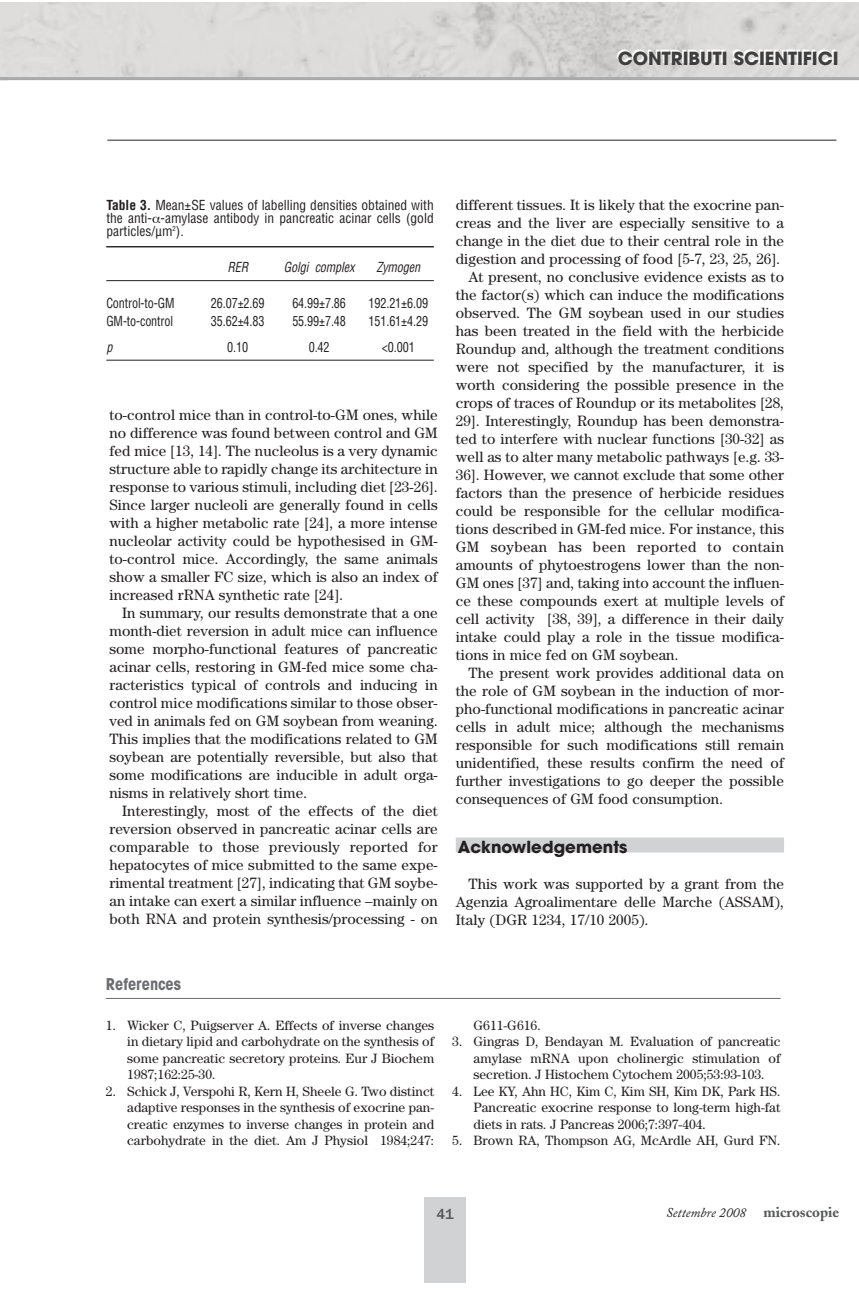
<style>
.page{position:relative;width:859px;height:1291px;background:#fff}
.page>*{position:absolute;margin:0;border:0;box-sizing:border-box;transform-origin:0 0}
.t1{font:700 18px "Avant Garde";color:#3e3e3f}
.t2{font:700 16.5px "Avant Garde";letter-spacing:.005em;color:#231f20}
.t3{font:700 condensed 16.5px "Avant Garde";color:#6c6d70}
.t4{font:15px/18px "Century";letter-spacing:.005em;color:#231f20;text-align:justify}
.t5{font:15px "Century";letter-spacing:.025em;color:#231f20}
.t6{font:500 15px "Franklin Gothic";color:#57585a}
.t7{font:13.5px/16.5px "Century";color:#231f20;text-align:justify}
.t8{font:condensed 13.5px/12.8px "Helvetica";letter-spacing:-.005em;color:#231f20;text-align:justify}
.t9{font:condensed 13.5px "Helvetica";letter-spacing:-.005em;color:#231f20;scale:.9 1}
.t10{font:italic 13.5px "Adobe Caslon";color:#231f20}
.t11{font:italic condensed 13.5px "Helvetica";letter-spacing:-.01em;color:#231f20;scale:.9 1}
.s1{font-weight:700}
.s2{font-weight:700;font-style:normal;font-size:15px;color:#57585a}
</style>
<div class="page">
<hr style="left:107px;top:139px;width:729px;height:2px;background:#6c6d70">
<hr style="left:0;top:77px;width:858px;height:3px;background:#a8a9ad">
<div style="left:455px;top:837px;width:328px;height:15px;background:#d1d2d4"></div>
<hr style="left:106px;top:246px;width:327px;height:1px;background:#231f20">
<hr style="left:106px;top:280px;width:327px;height:1px;background:#231f20">
<hr style="left:106px;top:360px;width:327px;height:1px;background:#231f20">
<div style="left:424px;top:1197px;width:42px;height:85px;background:#d1d2d4"></div>
<hr style="left:106px;top:998px;width:674px;height:1px;background:#6c6d70">
<p class="t1" style="left:617px;top:52px;width:222px">CONTRIBUTI SCIENTIFICI</p>
<p class="t8" style="left:106px;top:200px;width:329px"><span class="s1">Table 3.</span> Mean±SE values of labelling densities obtained with the anti- -amylase antibody in pancreatic acinar cells (gold particles/µm<sup>2</sup>).</p>
<p class="t11" style="left:227px;top:262px;width:24px">RER</p>
<p class="t11" style="left:284px;top:262px;width:80px">Golgi complex</p>
<p class="t11" style="left:376px;top:262px;width:50px">Zymogen</p>
<p class="t9" style="left:106px;top:298px;width:77px">Control-to-GM</p>
<p class="t9" style="left:211px;top:298px;width:61px">26.07±2.69</p>
<p class="t9" style="left:292px;top:298px;width:61px">64.99±7.86</p>
<p class="t9" style="left:368px;top:298px;width:68px">192.21±6.09</p>
<p class="t9" style="left:106px;top:316px;width:76px">GM-to-control</p>
<p class="t9" style="left:211px;top:316px;width:61px">35.62±4.83</p>
<p class="t9" style="left:292px;top:316px;width:61px">55.99±7.48</p>
<p class="t9" style="left:368px;top:316px;width:68px">151.61±4.29</p>
<p class="t11" style="left:106px;top:341px;width:8px">p</p>
<p class="t9" style="left:227px;top:341px;width:25px">0.10</p>
<p class="t9" style="left:308px;top:341px;width:25px">0.42</p>
<p class="t9" style="left:382px;top:341px;width:38px">&lt;0.001</p>
<p class="t4" style="left:109px;top:407px;width:329px">to-control mice than in control-to-GM ones, while no difference was found between control and GM fed mice [13, 14]. The nucleolus is a very dynamic structure able to rapidly change its architecture in response to various stimuli, including diet [23-26].<br>Since larger nucleoli are generally found in cells with a higher metabolic rate [24], a more intense nucleolar activity could be hypothesised in GM&shy;to-control mice. Accordingly, the same animals show a smaller FC size, which is also an index of increased rRNA synthetic rate [24].</p>
<p class="t4" style="left:109px;top:605px;width:329px;text-indent:13px">In summary, our results demonstrate that a one month-diet reversion in adult mice can influence some morpho-functional features of pancreatic acinar cells, restoring in GM-fed mice some cha&shy;racteristics typical of controls and inducing in control mice modifications similar to those obser&shy;ved in animals fed on GM soybean from weaning.<br>This implies that the modifications related to GM soybean are potentially reversible, but also that some modifications are inducible in adult orga&shy;nisms in relatively short time.</p>
<p class="t4" style="left:109px;top:803px;width:329px;text-indent:13px">Interestingly, most of the effects of the diet reversion observed in pancreatic acinar cells are comparable to those previously reported for hepatocytes of mice submitted to the same expe&shy;rimental treatment [27], indicating that GM soybe&shy;an intake can exert a similar influence –mainly on both RNA and protein synthesis/processing - on</p>
<p class="t4" style="left:455px;top:197px;width:329px">different tissues. It is likely that the exocrine pan-</p>
<p class="t4" style="left:455px;top:215px;width:329px">creas and the liver are especially sensitive to a</p>
<p class="t4" style="left:455px;top:233px;width:329px">change in the diet due to their central role in the</p>
<p class="t4" style="left:455px;top:251px;width:326px">digestion and processing of food [5-7, 23, 25, 26].</p>
<p class="t4" style="left:468px;top:269px;width:317px">At present, no conclusive evidence exists as to</p>
<p class="t4" style="left:455px;top:287px;width:329px">the factor(s) which can induce the modifications</p>
<p class="t4" style="left:455px;top:305px;width:329px">observed. The GM soybean used in our studies</p>
<p class="t4" style="left:455px;top:323px;width:329px">has been treated in the field with the herbicide</p>
<p class="t4" style="left:455px;top:341px;width:329px">Roundup and, although the treatment conditions</p>
<p class="t4" style="left:455px;top:359px;width:329px">were not specified by the manufacturer, it is</p>
<p class="t4" style="left:455px;top:377px;width:329px">worth considering the possible presence in the</p>
<p class="t4" style="left:455px;top:395px;width:329px">crops of traces of Roundup or its metabolites [28,</p>
<p class="t4" style="left:455px;top:413px;width:329px">29]. Interestingly, Roundup has been demonstra-</p>
<p class="t4" style="left:455px;top:431px;width:329px">ted to interfere with nuclear functions [30-32] as</p>
<p class="t4" style="left:455px;top:449px;width:329px">well as to alter many metabolic pathways [e.g. 33-</p>
<p class="t4" style="left:455px;top:467px;width:329px">36]. However, we cannot exclude that some other</p>
<p class="t4" style="left:455px;top:485px;width:329px">factors than the presence of herbicide residues</p>
<p class="t4" style="left:455px;top:503px;width:329px">could be responsible for the cellular modifica-</p>
<p class="t4" style="left:455px;top:521px;width:329px">tions described in GM-fed mice. For instance, this</p>
<p class="t5" style="left:455px;top:542px;width:329px">GM soybean has been reported to contain</p>
<p class="t4" style="left:455px;top:557px;width:329px">amounts of phytoestrogens lower than the non-</p>
<p class="t4" style="left:455px;top:575px;width:329px">GM ones [37] and, taking into account the influen-</p>
<p class="t4" style="left:455px;top:593px;width:329px">ce these compounds exert at multiple levels of</p>
<p class="t4" style="left:455px;top:611px;width:329px">cell activity [38, 39], a difference in their daily</p>
<p class="t4" style="left:455px;top:629px;width:329px">intake could play a role in the tissue modifica-</p>
<p class="t4" style="left:455px;top:647px;width:224px">tions in mice fed on GM soybean.</p>
<p class="t4" style="left:468px;top:665px;width:317px">The present work provides additional data on</p>
<p class="t4" style="left:455px;top:683px;width:329px">the role of GM soybean in the induction of mor-</p>
<p class="t4" style="left:455px;top:701px;width:329px">pho-functional modifications in pancreatic acinar</p>
<p class="t4" style="left:455px;top:719px;width:329px">cells in adult mice; although the mechanisms</p>
<p class="t4" style="left:455px;top:737px;width:329px">responsible for such modifications still remain</p>
<p class="t4" style="left:455px;top:755px;width:329px">unidentified, these results confirm the need of</p>
<p class="t4" style="left:455px;top:773px;width:329px">further investigations to go deeper the possible</p>
<p class="t4" style="left:455px;top:791px;width:269px">consequences of GM food consumption.</p>
<p class="t2" style="left:457px;top:840px;width:171px">Acknowledgements</p>
<p class="t4" style="left:455px;top:875px;width:329px;text-indent:13px">This work was supported by a grant from the Agenzia Agroalimentare delle Marche (ASSAM), Italy (DGR 1234, 17/10 2005).</p>
<p class="t3" style="left:106px;top:977px;width:77px">References</p>
<p class="t7" style="left:127px;top:1018px;width:308px;text-indent:-21px">1. Wicker C, Puigserver A. Effects of inverse changes in dietary lipid and carbohydrate on the synthesis of some pancreatic secretory proteins. Eur J Biochem 1987;162:25-30.</p>
<p class="t7" style="left:127px;top:1084px;width:308px;text-indent:-21px">2. Schick J, Verspohi R, Kern H, Sheele G. Two distinct adaptive responses in the synthesis of exocrine pan&shy;creatic enzymes to inverse changes in protein and carbohydrate in the diet. Am J Physiol 1984;247:</p>
<p class="t7" style="left:473px;top:1018px;width:69px">G611-G616.</p>
<p class="t7" style="left:473px;top:1034px;width:308px;text-indent:-21px">3. Gingras D, Bendayan M. Evaluation of pancreatic amylase mRNA upon cholinergic stimulation of secretion. J Histochem Cytochem 2005;53:93-103.</p>
<p class="t7" style="left:473px;top:1084px;width:308px;text-indent:-21px">4. Lee KY, Ahn HC, Kim C, Kim SH, Kim DK, Park HS.<br>Pancreatic exocrine response to long-term high-fat diets in rats. J Pancreas 2006;7:397-404.</p>
<p class="t7" style="left:452px;top:1133px;width:329px">5. Brown RA, Thompson AG, McArdle AH, Gurd FN.</p>
<p class="t6" style="left:436px;top:1208px;width:19px">41</p>
<p class="t10" style="left:665px;top:1207px;width:175px">Settembre 2008 <span class="s2">microscopie</span></p>
</div>
